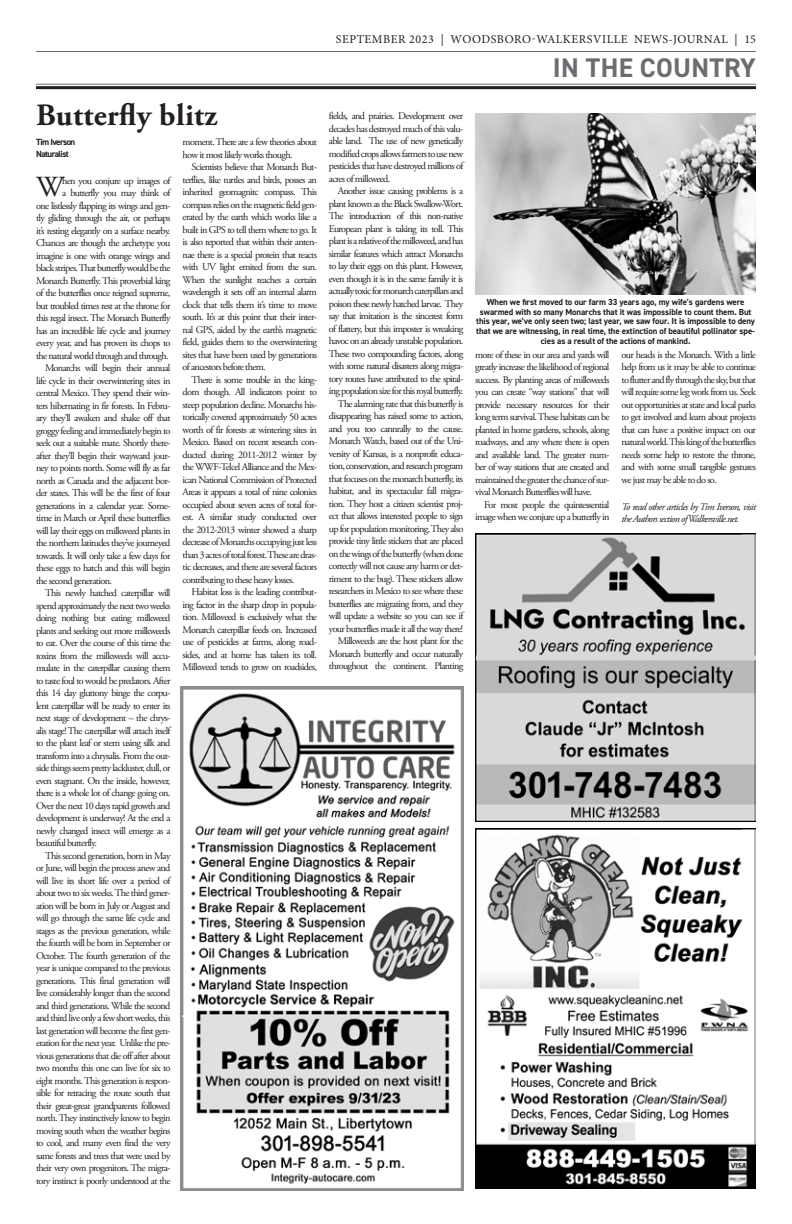
<style>
.page{position:relative;width:792px;height:1224px;background:#fff}
.page>*{position:absolute;margin:0;border:0;box-sizing:border-box;transform-origin:0 0}
.t1{font:700 31px "Adobe Garamond Pro";letter-spacing:.01em;color:#231f20}
._1st_paragraph{font:29.1px "Adobe Garamond Pro";color:#231f20}
.t2{font:700 27px "DIN2014";letter-spacing:.01em;color:#6c6d70}
.t3{font:12px "Minion Pro";letter-spacing:.045em;color:#231f20}
.body{font:10.2px/12.5px "Adobe Garamond Pro";letter-spacing:-.065em;color:#231f20;text-align:justify}
._1st_paragraph-2{font:10.2px/12.5px "Adobe Garamond Pro";letter-spacing:-.065em;color:#231f20;text-align:right}
.body-2{font:italic 10.2px/12.5px "Adobe Garamond Pro";letter-spacing:-.065em;color:#231f20}
.author{font:700 9px/12px "DIN2014";letter-spacing:-.065em;color:#231f20}
.t4{font:700 8.8px/9.6px "DIN2014";letter-spacing:-.01em;color:#231f20;text-align:center}
</style>
<div class="page">
<hr style="left:36px;top:51px;width:720px;height:1px;background:#6c6d70">
<hr style="left:36px;top:84px;width:720px;height:1px;background:#6c6d70">
<hr style="left:36px;top:86px;width:720px;height:3px;background:#231f20">
<img style="left:475px;top:829px;width:281px;height:360px">
<img style="left:181px;top:687px;width:282px;height:504px">
<img style="left:475px;top:533px;width:281px;height:288px">
<img style="left:475px;top:114px;width:281px;height:180px">
<p class="t3" style="left:336px;top:31px;width:422px">SEPTEMBER 2023 | WOODSBORO-WALKERSVILLE NEWS-JOURNAL | 15</p>
<p class="t2" style="left:553px;top:50px;width:205px">IN THE COUNTRY</p>
<p class="t1" style="left:36px;top:97px;width:183px">Butterfly blitz</p>
<p class="body" style="left:329px;top:110px;width:136px">fields, and prairies. Development over decades has destroyed much of this valu&shy;able land. The use of new genetically modified crops allows farmers to use new pesticides that have destroyed millions of acres of milkweed.</p>
<p class="body" style="left:329px;top:185px;width:136px;text-indent:9px">Another issue causing problems is a plant known as the Black Swallow-Wort.<br>The introduction of this non-native European plant is taking its toll. This plant is a relative of the milkweed, and has similar features which attract Monarchs to lay their eggs on this plant. However, even though it is in the same family it is actually toxic for monarch caterpillars and poison these newly hatched larvae. They say that imitation is the sincerest form of flattery, but this imposter is wreaking havoc on an already unstable population.<br>These two compounding factors, along with some natural disasters along migra&shy;tory routes have attributed to the spiral&shy;ing population size for this royal butterfly.</p>
<p class="body" style="left:329px;top:398px;width:136px;text-indent:9px">The alarming rate that this butterfly is disappearing has raised some to action, and you too cannrally to the cause.<br>Monarch Watch, based out of the Uni&shy;versity of Kansas, is a nonprofit educa&shy;tion, conservation, and research program that focuses on the monarch butterfly, its habitat, and its spectacular fall migra&shy;tion. They host a citizen scientist proj&shy;ect that allows interested people to sign up for population monitoring. They also provide tiny little stickers that are placed on the wings of the butterfly (when done correctly will not cause any harm or det&shy;riment to the bug). These stickers allow researchers in Mexico to see where these butterflies are migrating from, and they will update a website so you can see if your butterflies made it all the way there!</p>
<p class="body" style="left:329px;top:635px;width:136px;text-indent:9px">Milkweeds are the host plant for the Monarch butterfly and occur naturally throughout the continent. Planting</p>
<p class="body" style="left:183px;top:136px;width:136px">moment. There are a few theories about how it most likely works though.</p>
<p class="body" style="left:183px;top:161px;width:136px;text-indent:9px">Scientists believe that Monarch But&shy;terflies, like turtles and birds, posses an inherited geomagnitc compass. This compass relies on the magnetic field gen&shy;erated by the earth which works like a built in GPS to tell them where to go. It is also reported that within their anten&shy;nae there is a special protein that reacts with UV light emited from the sun.<br>When the sunlight reaches a certain wavelength it sets off an internal alarm clock that tells them it’s time to move south. It’s at this point that their inter&shy;nal GPS, aided by the earth’s magnetic field, guides them to the overwintering sites that have been used by generations of ancestors before them.</p>
<p class="body" style="left:183px;top:373px;width:136px;text-indent:9px">There is some trouble in the king&shy;dom though. All indicators point to steep population decline. Monarchs his&shy;torically covered approximately 50 acres worth of fir forests at wintering sites in Mexico. Based on recent research con&shy;ducted during 2011-2012 winter by the WWF-Telcel Alliance and the Mex&shy;ican National Commission of Protected Areas it appears a total of nine colonies occupied about seven acres of total for&shy;est. A similar study conducted over the 2012-2013 winter showed a sharp decrease of Monarchs occupying just less than 3 acres of total forest. These are dras&shy;tic decreases, and there are several factors contributing to these heavy losses.</p>
<p class="body" style="left:183px;top:586px;width:136px;text-indent:9px">Habitat loss is the leading contribut&shy;ing factor in the sharp drop in popula&shy;tion. Milkweed is exclusively what the Monarch caterpillar feeds on. Increased use of pesticides at farms, along road&shy;sides, and at home has taken its toll.<br>Milkweed tends to grow on roadsides,</p>
<p class="author" style="left:36px;top:135px;width:41px">Tim Iverson<br>Naturalist</p>
<p class="_1st_paragraph" style="left:36px;top:169px;width:29px">W</p>
<p class="_1st_paragraph-2" style="left:36px;top:174px;width:136px">hen you conjure up images of<br>a butterfly you may think of<br>one listlessly flapping its wings and gen&shy;tly gliding through the air, or perhaps it’s resting elegantly on a surface nearby.<br>Chances are though the archetype you imagine is one with orange wings and black stripes. That butterfly would be the Monarch Butterfly. This proverbial king of the butterflies once reigned supreme, but troubled times rest at the throne for this regal insect. The Monarch Butterfly has an incredible life cycle and journey every year, and has proven its chops to the natural world through and through.</p>
<p class="body" style="left:36px;top:362px;width:136px;text-indent:9px">Monarchs will begin their annual life cycle in their overwintering sites in central Mexico. They spend their win&shy;ters hibernating in fir forests. In Febru&shy;ary they’ll awaken and shake off that groggy feeling and immediately begin to seek out a suitable mate. Shortly there&shy;after they’ll begin their wayward jour&shy;ney to points north. Some will fly as far north as Canada and the adjacent bor&shy;der states. This will be the first of four generations in a calendar year. Some&shy;time in March or April these butterflies will lay their eggs on milkweed plants in the northern latitudes they’ve journeyed towards. It will only take a few days for these eggs to hatch and this will begin the second generation.</p>
<p class="body" style="left:36px;top:587px;width:136px;text-indent:9px">This newly hatched caterpillar will spend approximately the next two weeks doing nothing but eating milkweed plants and seeking out more milkweeds to eat. Over the course of this time the toxins from the milkweeds will accu&shy;mulate in the caterpillar causing them to taste foul to would be predators. After this 14 day gluttony binge the corpu&shy;lent caterpillar will be ready to enter its next stage of development – the chrys&shy;alis stage! The caterpillar will attach itself to the plant leaf or stem using silk and transform into a chrysalis. From the out&shy;side things seem pretty lackluster, dull, or even stagnant. On the inside, however, there is a whole lot of change going on.<br>Over the next 10 days rapid growth and development is underway! At the end a newly changed insect will emerge as a beautiful butterfly.</p>
<p class="body" style="left:36px;top:849px;width:136px;text-indent:9px">This second generation, born in May or June, will begin the process anew and will live its short life over a period of about two to six weeks. The third gener&shy;ation will be born in July or August and will go through the same life cycle and stages as the previous generation, while the fourth will be born in September or October. The fourth generation of the year is unique compared to the previous generations. This final generation will live considerably longer than the second and third generations. While the second and third live only a few short weeks, this last generation will become the first gen&shy;eration for the next year. Unlike the pre&shy;vious generations that die off after about two months this one can live for six to eight months. This generation is respon&shy;sible for retracing the route south that their great-great grandparents followed north. They instinctively know to begin moving south when the weather begins to cool, and many even find the very same forests and trees that were used by their very own progenitors. The migra&shy;tory instinct is poorly understood at the</p>
<p class="t4" style="left:476px;top:297px;width:280px">When we first moved to our farm 33 years ago, my wife’s gardens were swarmed with so many Monarchs that it was impossible to count them. But this year, we’ve only seen two; last year, we saw four. It is impossible to deny that we are witnessing, in real time, the extinction of beautiful pollinator spe&shy;cies as a result of the actions of mankind.</p>
<p class="body" style="left:475px;top:349px;width:136px">more of these in our area and yards will greatly increase the likelihood of regional success. By planting areas of milkweeds you can create “way stations” that will provide necessary resources for their long term survival. These habitats can be planted in home gardens, schools, along roadways, and any where there is open and available land. The greater num&shy;ber of way stations that are created and maintained the greater the chance of sur&shy;vival Monarch Butterflies will have.</p>
<p class="body" style="left:475px;top:499px;width:136px;text-align:right">For most people the quintessential image when we conjure up a butterfly in</p>
<p class="body" style="left:622px;top:349px;width:136px">our heads is the Monarch. With a little help from us it may be able to continue to flutter and fly through the sky, but that will require some leg work from us. Seek out opportunities at state and local parks to get involved and learn about projects that can have a positive impact on our natural world. This king of the butterflies needs some help to restore the throne, and with some small tangible gestures we just may be able to do so.</p>
<p class="body-2" style="left:622px;top:500px;width:136px">To read other articles by Tim Iverson, visit the Authors section of Walkersville.net.</p>
</div>
